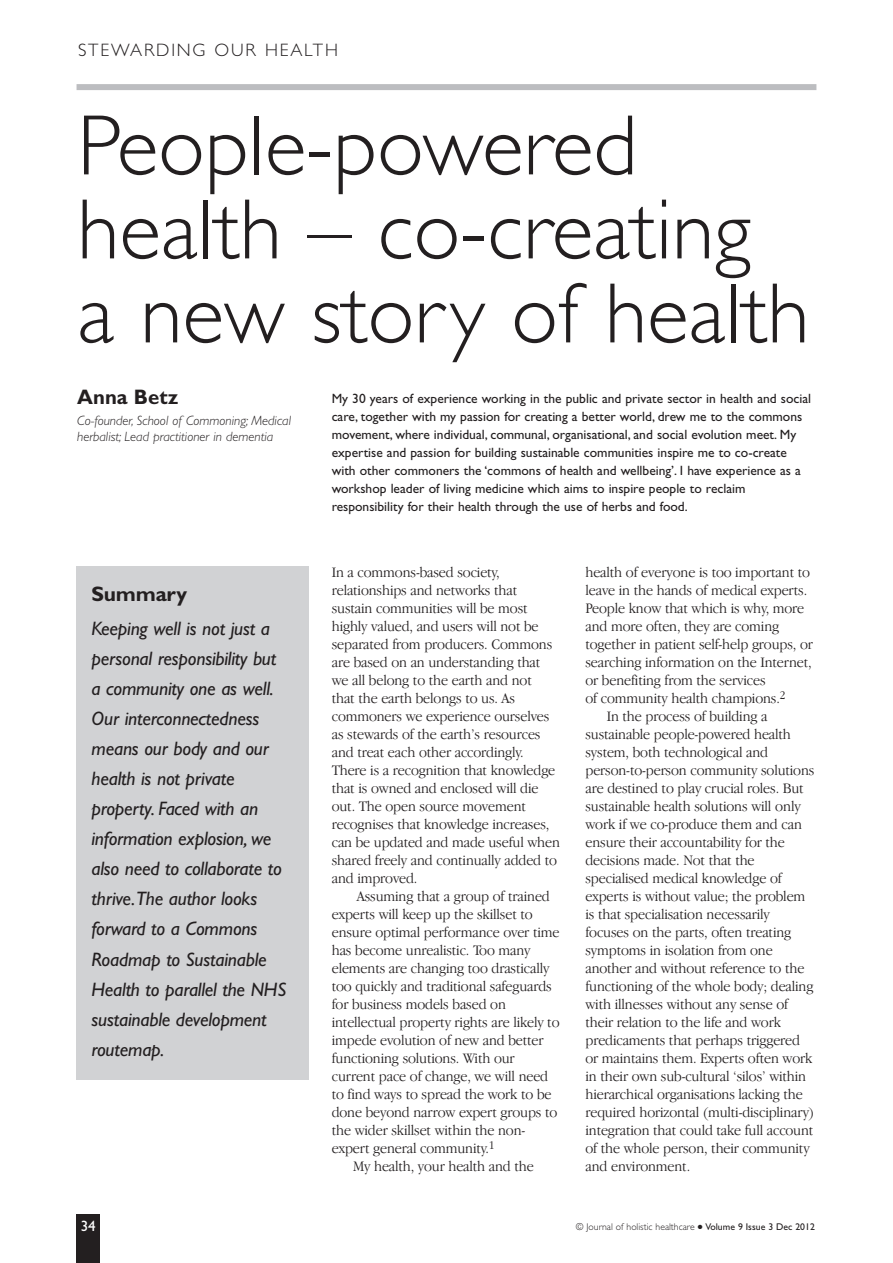
<style>
.page{position:relative;width:893px;height:1263px;background:#fff}
.page>*{position:absolute;margin:0;border:0;box-sizing:border-box;transform-origin:0 0}
.t1{font:300 86.1px/84px "Gill Sans";color:#231f20}
.t2{font:700 21px "Gill Sans";color:#231f20}
.t3{font:italic 19.5px/30px "Gill Sans";letter-spacing:-.01em;color:#231f20}
.t4{font:300 18px "Gill Sans";letter-spacing:.1em;color:#231f20}
.t5{font:300 15px/18px "Garamond IT Cby BT";letter-spacing:-.01em;color:#231f20;scale:.94 1}
.t6{font:15px "Gill Sans";color:#fff}
.t7{font:13.5px/18px "Gill Sans";color:#231f20}
.t8{font:italic 300 13.5px/16.2px "Gill Sans";color:#231f20}
.t9{font:300 9.75px "Gill Sans";color:#231f20}
.s1{font-weight:400}
</style>
<div class="page">
<div style="left:77px;top:1214px;width:23px;height:49px;background:#231f20"></div>
<div style="left:77px;top:84px;width:739px;height:6px;background:#bcbdc0"></div>
<div style="left:77px;top:567px;width:232px;height:513px;background:#d1d2d4"></div>
<p class="t4" style="left:78px;top:39px;width:261px">STEWARDING OUR HEALTH</p>
<h1 class="t1" style="left:77px;top:105px;width:734px">People-powered health – co-creating<br>a new story of health</h1>
<h2 class="t2" style="left:77px;top:385px;width:103px">Anna Betz</h2>
<p class="t8" style="left:77px;top:412px;width:215px">Co-founder, School of Commoning; Medical herbalist; Lead practitioner in dementia</p>
<p class="t7" style="left:332px;top:390px;width:481px">My 30 years of experience working in the public and private sector in health and social care, together with my passion for creating a better world, drew me to the commons movement, where individual, communal, organisational, and social evolution meet. My expertise and passion for building sustainable communities inspire me to co-create with other commoners the ‘commons of health and wellbeing’. I have experience as a workshop leader of living medicine which aims to inspire people to reclaim responsibility for their health through the use of herbs and food.</p>
<h2 class="t2" style="left:91px;top:582px;width:97px">Summary</h2>
<p class="t3" style="left:91px;top:614px;width:196px">Keeping well is not just a personal responsibility but a community one as well.<br>Our interconnectedness means our body and our health is not private property. Faced with an information explosion, we also need to collaborate to thrive.The author looks forward to a Commons<br>Roadmap to Sustainable<br>Health to parallel the NHS sustainable development routemap.</p>
<p class="t5" style="left:332px;top:563px;width:244px">In a commons-based society, relationships and networks that sustain communities will be most highly valued, and users will not be separated from producers. Commons are based on an understanding that we all belong to the earth and not<br>that the earth belongs to us. As commoners we experience ourselves as stewards of the earth’s resources and treat each other accordingly.<br>There is a recognition that knowledge that is owned and enclosed will die out. The open source movement recognises that knowledge increases, can be updated and made useful when shared freely and continually added to and improved.</p>
<p class="t5" style="left:357px;top:887px;width:207px">Assuming that a group of trained</p>
<p class="t5" style="left:332px;top:905px;width:215px">experts will keep up the skillset to</p>
<p class="t5" style="left:332px;top:923px;width:244px">ensure optimal performance over time</p>
<p class="t5" style="left:332px;top:941px;width:213px">has become unrealistic. Too many</p>
<p class="t5" style="left:332px;top:959px;width:233px">elements are changing too drastically</p>
<p class="t5" style="left:332px;top:977px;width:236px">too quickly and traditional safeguards</p>
<p class="t5" style="left:332px;top:995px;width:187px">for business models based on</p>
<p class="t5" style="left:332px;top:1013px;width:244px">intellectual property rights are likely to</p>
<p class="t5" style="left:332px;top:1031px;width:227px">impede evolution of new and better</p>
<p class="t5" style="left:332px;top:1049px;width:196px">functioning solutions. With our</p>
<p class="t5" style="left:332px;top:1067px;width:232px">current pace of change, we will need</p>
<p class="t5" style="left:332px;top:1085px;width:235px">to find ways to spread the work to be</p>
<p class="t5" style="left:332px;top:1103px;width:241px">done beyond narrow expert groups to</p>
<p class="t5" style="left:332px;top:1121px;width:207px">the wider skillset within the non-</p>
<p class="t5" style="left:332px;top:1139px;width:175px">expert general community.<sup>1</sup></p>
<p class="t5" style="left:353px;top:1157px;width:194px">My health, your health and the</p>
<p class="t5" style="left:585px;top:563px;width:240px">health of everyone is too important to</p>
<p class="t5" style="left:585px;top:581px;width:237px">leave in the hands of medical experts.</p>
<p class="t5" style="left:585px;top:599px;width:234px">People know that which is why, more</p>
<p class="t5" style="left:585px;top:617px;width:208px">and more often, they are coming</p>
<p class="t5" style="left:585px;top:635px;width:243px">together in patient self-help groups, or</p>
<p class="t5" style="left:585px;top:653px;width:242px">searching information on the Internet,</p>
<p class="t5" style="left:585px;top:671px;width:193px">or benefiting from the services</p>
<p class="t5" style="left:585px;top:689px;width:214px">of community health champions.<sup>2</sup></p>
<p class="t5" style="left:607px;top:707px;width:173px">In the process of building a</p>
<p class="t5" style="left:585px;top:725px;width:220px">sustainable people-powered health</p>
<p class="t5" style="left:585px;top:743px;width:196px">system, both technological and</p>
<p class="t5" style="left:585px;top:761px;width:245px">person-to-person community solutions</p>
<p class="t5" style="left:585px;top:779px;width:234px">are destined to play crucial roles. But</p>
<p class="t5" style="left:585px;top:797px;width:231px">sustainable health solutions will only</p>
<p class="t5" style="left:585px;top:815px;width:232px">work if we co-produce them and can</p>
<p class="t5" style="left:585px;top:833px;width:214px">ensure their accountability for the</p>
<p class="t5" style="left:585px;top:851px;width:182px">decisions made. Not that the</p>
<p class="t5" style="left:585px;top:869px;width:210px">specialised medical knowledge of</p>
<p class="t5" style="left:585px;top:887px;width:235px">experts is without value; the problem</p>
<p class="t5" style="left:585px;top:905px;width:198px">is that specialisation necessarily</p>
<p class="t5" style="left:585px;top:923px;width:220px">focuses on the parts, often treating</p>
<p class="t5" style="left:585px;top:941px;width:201px">symptoms in isolation from one</p>
<p class="t5" style="left:585px;top:959px;width:234px">another and without reference to the</p>
<p class="t5" style="left:585px;top:977px;width:244px">functioning of the whole body; dealing</p>
<p class="t5" style="left:585px;top:995px;width:217px">with illnesses without any sense of</p>
<p class="t5" style="left:585px;top:1013px;width:209px">their relation to the life and work</p>
<p class="t5" style="left:585px;top:1031px;width:230px">predicaments that perhaps triggered</p>
<p class="t5" style="left:585px;top:1049px;width:243px">or maintains them. Experts often work</p>
<p class="t5" style="left:585px;top:1067px;width:236px">in their own sub-cultural ‘silos’ within</p>
<p class="t5" style="left:585px;top:1085px;width:233px">hierarchical organisations lacking the</p>
<p class="t5" style="left:585px;top:1103px;width:245px">required horizontal (multi-disciplinary)</p>
<p class="t5" style="left:585px;top:1121px;width:244px">integration that could take full account</p>
<p class="t5" style="left:585px;top:1139px;width:240px">of the whole person, their community</p>
<p class="t5" style="left:585px;top:1157px;width:113px">and environment.</p>
<p class="t6" style="left:81px;top:1217px;width:16px">34</p>
<p class="t9" style="left:576px;top:1221px;width:241px">© Journal of holistic healthcare ● <span class="s1">Volume 9 Issue 3 Dec 2012</span></p>
</div>
